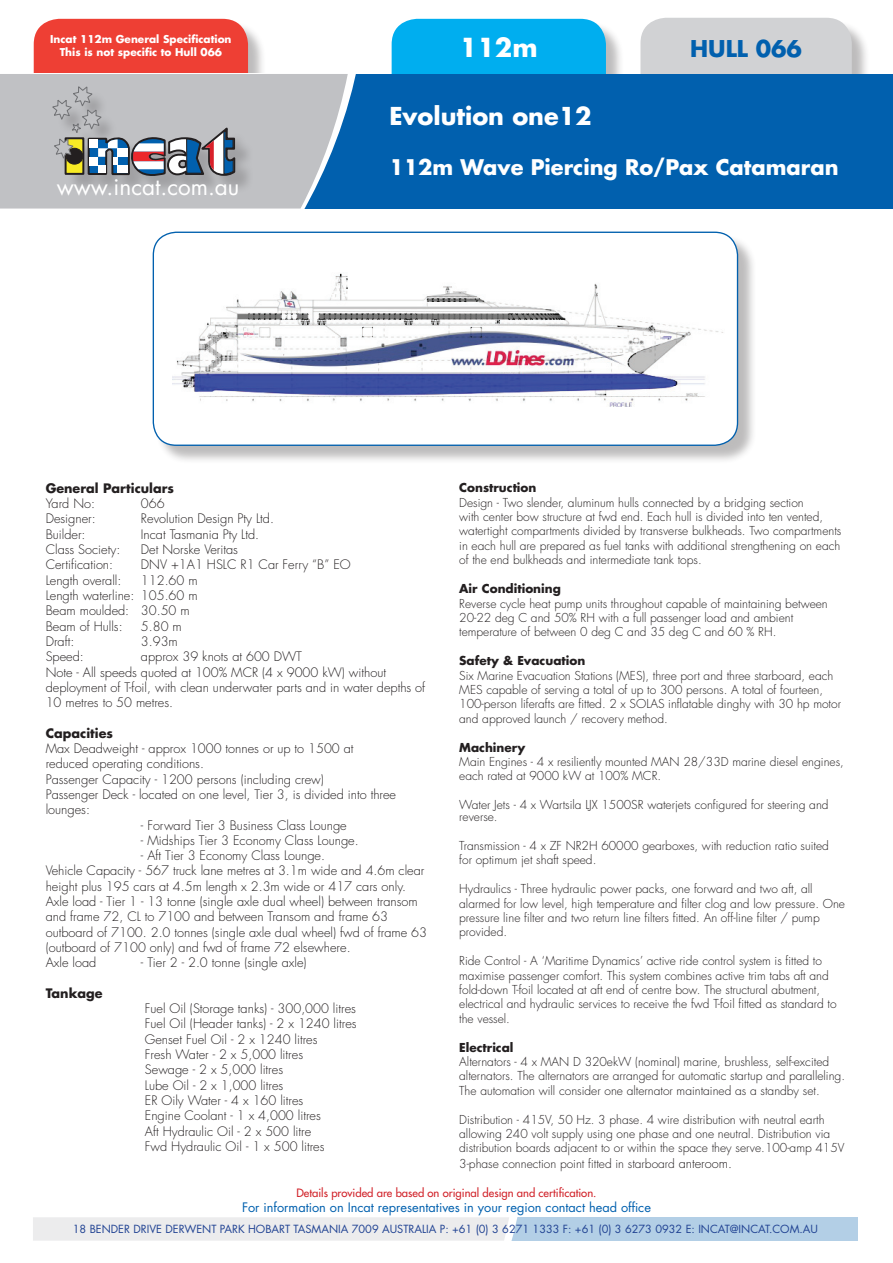
<style>
.page{position:relative;width:893px;height:1263px;background:#fff}
.page>*{position:absolute;margin:0;border:0;box-sizing:border-box;transform-origin:0 0}
.t1{font:700 25.5px "Futura";color:#fff}
.t2{font:700 24px "Futura";color:#fff}
.t3{font:22.5px "Futura";color:#fff}
.t4{font:700 22.5px "Futura";color:#0160ae}
.t5{font:700 21px "Futura";color:#fff}
.t6{font:300 12.75px/15.3px "Futura";color:#231f20}
.t7{font:12.75px "Futura";color:#0160ae}
.t8{font:700 12.75px "Futura";color:#231f20}
.t9{font:300 12px/14.4px "Futura";color:#231f20}
.t10{font:700 12px "Futura";color:#231f20}
.t11{font:11.25px "Futura";color:#d1232a}
.t12{font:10.95px "Futura";color:#214393}
.t13{font:700 10.5px/12.6px "Futura";color:#fff;text-align:center}
.s1{font-size:12.75px}
</style>
<div class="page">
<div style="left:36px;top:21px;width:231px;height:151px;background:#231f20;opacity:.3"></div>
<div style="left:34px;top:19px;width:214px;height:134px;background:#ee3f34;border-radius:26px"></div>
<div style="left:394px;top:21px;width:230px;height:151px;background:#231f20;opacity:.3"></div>
<div style="left:392px;top:19px;width:214px;height:134px;background:#00aeef;border-radius:26px"></div>
<div style="left:643px;top:20px;width:228px;height:151px;background:#231f20;opacity:.3"></div>
<div style="left:640px;top:18px;width:212px;height:56px;background:#d1d2d4"></div>
<div style="left:0;top:74px;width:893px;height:135px;background:#0160ae"></div>
<svg style="left:0;top:74px;width:348px;height:135px;background:#b2bbc4"></svg>
<div style="left:55px;top:89px;width:198px;height:105px;background:#231f20;opacity:.2"></div>
<svg style="left:52px;top:85px;width:184px;height:93px;background:#a3a6ab"></svg>
<div style="left:155px;top:234px;width:602px;height:230px;background:#231f20;opacity:.3"></div>
<div style="left:153px;top:232px;width:584px;height:213px;background:#fff;border-radius:23px"></div>
<div style="left:153px;top:232px;width:585px;height:214px;border:1px solid #0160ae;border-radius:23px"></div>
<div style="left:33px;top:1217px;width:825px;height:24px;background:#b3cfe6"></div>
<div style="left:33px;top:1217px;width:485px;height:24px;background:#ececed"></div>
<img style="left:172px;top:273px;width:551px;height:134px">
<p class="t13" style="left:50px;top:33px;width:183px">Incat 112m General Specification<br>This is not specific to Hull 066</p>
<h3 class="t3" style="left:57px;top:172px;width:184px">www.incat.com.au</h3>
<h1 class="t1" style="left:460px;top:30px;width:79px">112m</h1>
<h3 class="t4" style="left:690px;top:33px;width:113px">HULL 066</h3>
<h2 class="t2" style="left:389px;top:99px;width:204px">Evolution one12</h2>
<h3 class="t5" style="left:389px;top:153px;width:451px">112m Wave Piercing Ro/Pax Catamaran</h3>
<p class="t8" style="left:46px;top:479px;width:130px">General Particulars</p>
<p class="t6" style="left:46px;top:496px;width:51px">Yard No:</p>
<p class="t6" style="left:141px;top:496px;width:25px">066</p>
<p class="t6" style="left:46px;top:511px;width:52px">Designer:</p>
<p class="t6" style="left:141px;top:511px;width:135px">Revolution Design Pty Ltd.</p>
<p class="t6" style="left:46px;top:527px;width:41px">Builder:</p>
<p class="t6" style="left:141px;top:527px;width:120px">Incat Tasmania Pty Ltd.</p>
<p class="t6" style="left:46px;top:542px;width:76px">Class Society:</p>
<p class="t6" style="left:141px;top:542px;width:99px">Det Norske Veritas</p>
<p class="t6" style="left:46px;top:557px;width:69px">Certification:</p>
<p class="t6" style="left:141px;top:557px;width:211px">DNV +1A1 HSLC R1 Car Ferry “B” EO</p>
<p class="t6" style="left:46px;top:572px;width:77px">Length overall:</p>
<p class="t6" style="left:46px;top:572px;width:153px;text-indent:95px">112.60 m<br>Length waterline: 105.60 m<br>Beam moulded: 30.50 m<br>Beam of Hulls:</p>
<p class="t6" style="left:141px;top:618px;width:42px">5.80 m</p>
<p class="t6" style="left:46px;top:634px;width:30px">Draft:</p>
<p class="t6" style="left:141px;top:634px;width:38px">3.93m</p>
<p class="t6" style="left:46px;top:649px;width:40px">Speed:</p>
<p class="t6" style="left:46px;top:649px;width:381px;text-indent:95px">approx 39 knots at 600 DWT<br>Note - All speeds quoted at 100% MCR (4 x 9000 kW) without deployment of T-foil, with clean underwater parts and in water depths of 10 metres to 50 metres.</p>
<p class="t8" style="left:46px;top:724px;width:69px">Capacities</p>
<p class="t6" style="left:46px;top:741px;width:352px">Max Deadweight - approx 1000 tonnes or up to 1500 at reduced operating conditions.<br>Passenger Capacity - 1200 persons (including crew)<br>Passenger Deck - located on one level, Tier 3, is divided into three lounges:</p>
<p class="t6" style="left:141px;top:817px;width:207px">- Forward Tier 3 Business Class Lounge</p>
<p class="t6" style="left:141px;top:833px;width:219px">- Midships Tier 3 Economy Class Lounge.</p>
<p class="t6" style="left:46px;top:848px;width:383px;text-indent:95px">- Aft Tier 3 Economy Class Lounge.<br>Vehicle Capacity - 567 truck lane metres at 3.1m wide and 4.6m clear height plus 195 cars at 4.5m length x 2.3m wide or 417 cars only.<br>Axle load - Tier 1 - 13 tonne (single axle dual wheel) between transom and frame 72, CL to 7100 and between Transom and frame 63 outboard of 7100. 2.0 tonnes (single axle dual wheel) fwd of frame 63 (outboard of 7100 only) and fwd of frame 72 elsewhere.<br>Axle load</p>
<p class="t6" style="left:141px;top:955px;width:167px">- Tier 2 - 2.0 tonne (single axle)</p>
<p class="t8" style="left:46px;top:984px;width:58px">Tankage</p>
<p class="t6" style="left:145px;top:1001px;width:213px">Fuel Oil (Storage tanks) - 300,000 litres<br>Fuel Oil (Header tanks) - 2 x 1240 litres<br>Genset Fuel Oil - 2 x 1240 litres<br>Fresh Water - 2 x 5,000 litres<br>Sewage - 2 x 5,000 litres<br>Lube Oil - 2 x 1,000 litres<br>ER Oily Water - 4 x 160 litres<br>Engine Coolant - 1 x 4,000 litres<br>Aft Hydraulic Oil - 2 x 500 litre<br>Fwd Hydraulic Oil - 1 x 500 litres</p>
<p class="t10" style="left:459px;top:479px;width:79px">Construction</p>
<p class="t9" style="left:459px;top:495px;width:384px">Design - Two slender, aluminum hulls connected by a bridging section<br>with center bow structure at fwd end. Each hull is divided into ten vented, watertight compartments divided by transverse bulkheads. Two compartments in each hull are prepared as fuel tanks with additional strengthening on each of the end bulkheads and intermediate tank tops.</p>
<p class="t10" style="left:459px;top:580px;width:103px">Air Conditioning</p>
<p class="t9" style="left:459px;top:596px;width:370px">Reverse cycle heat pump units throughout capable of maintaining between<br>20-22 deg C and 50% RH with a full passenger load and ambient temperature of between 0 deg C and 35 deg C and 60 % RH.</p>
<p class="t10" style="left:459px;top:652px;width:128px">Safety &amp; Evacuation</p>
<p class="t9" style="left:459px;top:668px;width:383px">Six Marine Evacuation Stations (MES), three port and three starboard, each MES capable of serving a total of up to 300 persons. A total of fourteen, 100-person liferafts are fitted. 2 x SOLAS inflatable dinghy with 30 hp motor and approved launch / recovery method.</p>
<p class="t10" style="left:459px;top:739px;width:68px">Machinery</p>
<p class="t9" style="left:459px;top:754px;width:386px">Main Engines - 4 x resiliently mounted MAN 28/33D marine diesel engines, each rated at 9000 kW at 100% MCR.</p>
<p class="t9" style="left:459px;top:799px;width:371px;line-height:12px">Water Jets - 4 x Wartsila LJX 1500SR waterjets configured for steering and reverse.</p>
<p class="t9" style="left:459px;top:838px;width:371px">Transmission - 4 x ZF NR2H 60000 gearboxes, with reduction ratio suited for optimum jet shaft speed.</p>
<p class="t9" style="left:459px;top:882px;width:387px">Hydraulics - Three hydraulic power packs, one forward and two aft, all alarmed for low level, high temperature and filter clog and low pressure. One pressure line filter and two return line filters fitted. An off-line filter / pump provided.</p>
<p class="t9" style="left:459px;top:954px;width:379px">Ride Control - A ‘Maritime Dynamics’ active ride control system is fitted to maximise passenger comfort. This system combines active trim tabs aft and fold-down T-foil located at aft end of centre bow. The structural abutment, electrical and hydraulic services to receive the fwd T-foil fitted as standard to the vessel.</p>
<p class="t10" style="left:459px;top:1039px;width:56px">Electrical</p>
<p class="t9" style="left:459px;top:1054px;width:387px">Alternators - 4 x MAN D 320ekW (nominal) marine, brushless, self-excited alternators. The alternators are arranged for automatic startup and paralleling.<br>The automation will consider one alternator maintained as a standby set.</p>
<p class="t9" style="left:459px;top:1112px;width:387px">Distribution - 415V, 50 Hz. 3 phase. 4 wire distribution with neutral earth allowing 240 volt supply using one phase and one neutral. Distribution via distribution boards adjacent to or within the space they serve.100-amp 415V 3-phase connection point fitted in starboard <span class="s1">anteroom.</span></p>
<p class="t11" style="left:296px;top:1186px;width:301px">Details provided are based on original design and certification.</p>
<p class="t7" style="left:242px;top:1199px;width:410px">For information on Incat representatives in your region contact head office</p>
<p class="t12" style="left:73px;top:1222px;width:747px">18 BENDER DRIVE DERWENT PARK HOBART TASMANIA 7009 AUSTRALIA P: +61 (0) 3 6271 1333 F: +61 (0) 3 6273 0932 E: INCAT@INCAT.COM.AU</p>
</div>
